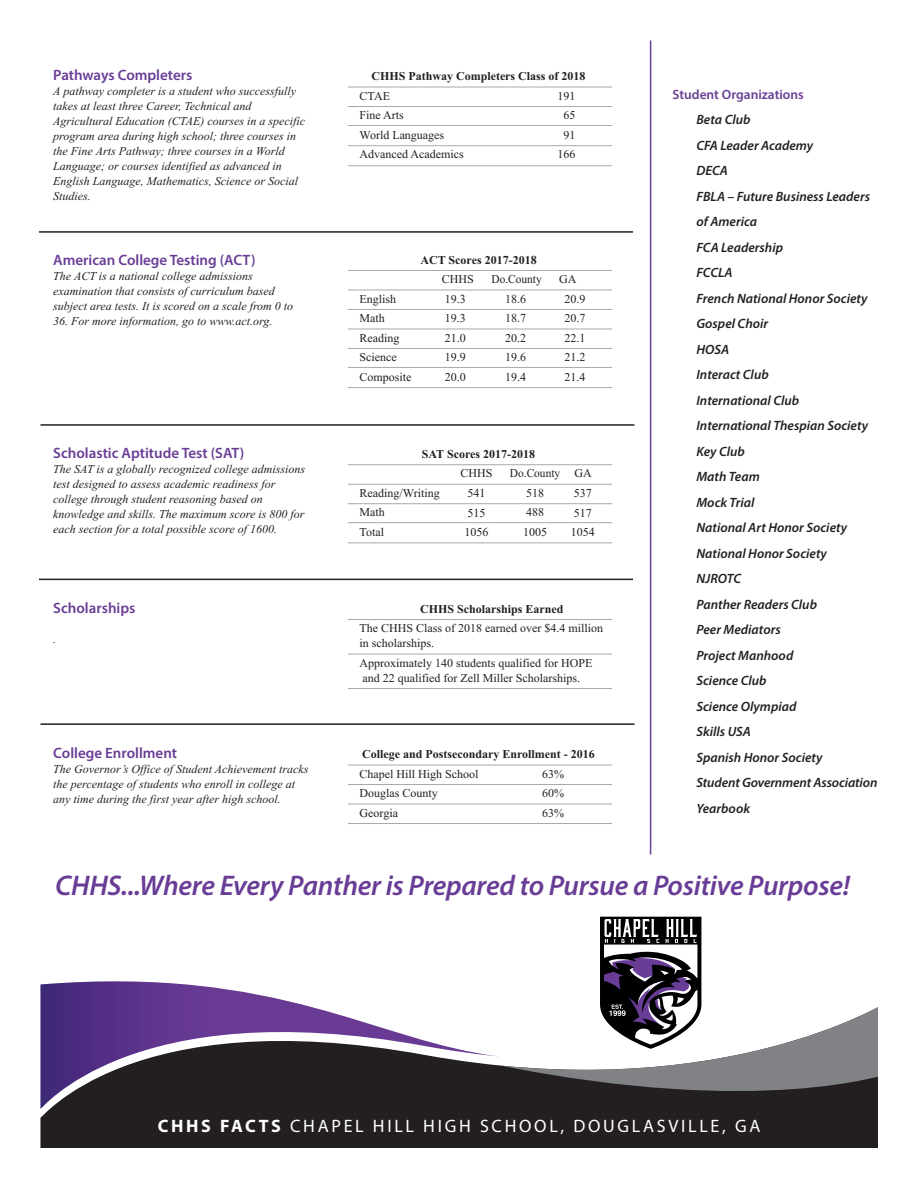
<style>
.page{position:relative;width:918px;height:1188px;background:#fff}
.page>*{position:absolute;margin:0;border:0;box-sizing:border-box;transform-origin:0 0}
.t1{font:italic 600 28.5px "Myriad Pro";letter-spacing:-.01em;color:#693d96}
.t2{font:18px "Myriad Pro";letter-spacing:.15em;color:#fff}
.t3{font:600 15px "Myriad Pro";color:#693d96}
.t4{font:italic 600 13.5px/25.5px "Myriad Pro";color:#231f20}
.t5{font:600 13.5px "Myriad Pro";color:#693d96}
.t6{font:italic 12px/15px "Times New Roman";color:#231f20}
.t7{font:12px/15px "Times New Roman";color:#231f20}
.t8{font:700 12px "Times New Roman";color:#231f20}
.t9{font:12px "Times New Roman";color:#231f20;scale:.95 1}
.s1{font-weight:700}
</style>
<div class="page">
<div style="left:40px;top:1111px;width:838px;height:36px;background:#231f20"></div>
<svg style="left:500px;top:1007px;width:378px;height:111px"></svg>
<svg style="left:40px;top:981px;width:460px;height:130px"></svg>
<hr style="left:348px;top:87px;width:264px;height:1px;background:#a8a9ad">
<hr style="left:348px;top:106px;width:264px;height:1px;background:#a8a9ad">
<hr style="left:348px;top:125px;width:264px;height:1px;background:#a8a9ad">
<hr style="left:348px;top:145px;width:264px;height:1px;background:#a8a9ad">
<hr style="left:348px;top:165px;width:264px;height:1px;background:#a8a9ad">
<hr style="left:348px;top:270px;width:264px;height:1px;background:#a8a9ad">
<hr style="left:348px;top:290px;width:264px;height:1px;background:#a8a9ad">
<hr style="left:348px;top:309px;width:264px;height:1px;background:#a8a9ad">
<hr style="left:348px;top:329px;width:264px;height:1px;background:#a8a9ad">
<hr style="left:348px;top:348px;width:264px;height:1px;background:#a8a9ad">
<hr style="left:348px;top:367px;width:264px;height:1px;background:#a8a9ad">
<hr style="left:348px;top:387px;width:264px;height:1px;background:#a8a9ad">
<hr style="left:348px;top:464px;width:264px;height:1px;background:#a8a9ad">
<hr style="left:348px;top:484px;width:264px;height:1px;background:#a8a9ad">
<hr style="left:348px;top:503px;width:264px;height:1px;background:#a8a9ad">
<hr style="left:348px;top:522px;width:264px;height:1px;background:#a8a9ad">
<hr style="left:348px;top:543px;width:264px;height:1px;background:#a8a9ad">
<hr style="left:348px;top:619px;width:264px;height:1px;background:#a8a9ad">
<hr style="left:348px;top:654px;width:264px;height:1px;background:#a8a9ad">
<hr style="left:348px;top:688px;width:264px;height:1px;background:#a8a9ad">
<hr style="left:348px;top:765px;width:264px;height:1px;background:#a8a9ad">
<hr style="left:348px;top:784px;width:264px;height:1px;background:#a8a9ad">
<hr style="left:348px;top:804px;width:264px;height:1px;background:#a8a9ad">
<hr style="left:348px;top:823px;width:264px;height:1px;background:#a8a9ad">
<hr style="left:39px;top:231px;width:594px;height:2px;background:#231f20">
<hr style="left:39px;top:579px;width:594px;height:1px;background:#231f20">
<hr style="left:40px;top:723px;width:595px;height:2px;background:#231f20">
<hr style="left:40px;top:424px;width:595px;height:2px;background:#231f20">
<hr style="left:650px;top:41px;width:1px;height:814px;background:#693d96">
<svg style="left:598px;top:916px;width:105px;height:134px"></svg>
<p class="t3" style="left:53px;top:70px;width:141px">Pathways Completers</p>
<p class="t6" style="left:53px;top:84px;width:253px">A pathway completer is a student who successfully takes at least three Career, Technical and Agricultural Education (CTAE) courses in a specific program area during high school; three courses in the Fine Arts Pathway; three courses in a World Language; or courses identified as advanced in English Language, Mathematics, Science or Social Studies.</p>
<p class="t3" style="left:53px;top:254px;width:204px">American College Testing (ACT)</p>
<p class="t6" style="left:53px;top:268px;width:241px">The ACT is a national college admissions examination that consists of curriculum based subject area tests. It is scored on a scale from 0 to</p>
<p class="t6" style="left:53px;top:313px;width:221px">36. For more information, go to www.act.org.</p>
<p class="t3" style="left:53px;top:448px;width:193px">Scholastic Aptitude Test (SAT)</p>
<p class="t6" style="left:53px;top:462px;width:253px">The SAT is a globally recognized college admissions test designed to assess academic readiness for college through student reasoning based on knowledge and skills. The maximum score is 800 for each section for a total possible score of 1600.</p>
<p class="t3" style="left:53px;top:602px;width:84px">Scholarships</p>
<p class="t6" style="left:53px;top:631px;width:4px">.</p>
<p class="t3" style="left:53px;top:748px;width:125px">College Enrollment</p>
<p class="t6" style="left:53px;top:762px;width:257px">The Governor’s Office of Student Achievement tracks the percentage of students who enroll in college at any time during the first year after high school.</p>
<p class="t8" style="left:371px;top:69px;width:216px">CHHS Pathway Completers Class of 2018</p>
<p class="t7" style="left:360px;top:88px;width:32px">CTAE</p>
<p class="t7" style="left:558px;top:88px;width:19px">191</p>
<p class="t7" style="left:360px;top:107px;width:46px">Fine Arts</p>
<p class="t7" style="left:564px;top:107px;width:13px">65</p>
<p class="t7" style="left:360px;top:127px;width:86px">World Languages</p>
<p class="t7" style="left:564px;top:127px;width:13px">91</p>
<p class="t7" style="left:360px;top:146px;width:106px">Advanced Academics</p>
<p class="t7" style="left:558px;top:146px;width:19px">166</p>
<p class="t8" style="left:420px;top:253px;width:118px">ACT Scores 2017-2018</p>
<p class="t7" style="left:442px;top:271px;width:34px">CHHS</p>
<p class="t9" style="left:491px;top:272px;width:55px">Do.County</p>
<p class="t7" style="left:559px;top:271px;width:19px">GA</p>
<p class="t7" style="left:360px;top:291px;width:38px">English</p>
<p class="t7" style="left:445px;top:291px;width:23px">19.3</p>
<p class="t7" style="left:505px;top:291px;width:22px">18.6</p>
<p class="t7" style="left:564px;top:291px;width:22px">20.9</p>
<p class="t7" style="left:360px;top:310px;width:27px">Math</p>
<p class="t7" style="left:445px;top:310px;width:22px">19.3</p>
<p class="t7" style="left:505px;top:311px;width:22px">18.7</p>
<p class="t7" style="left:564px;top:311px;width:22px">20.7</p>
<p class="t7" style="left:360px;top:330px;width:41px">Reading</p>
<p class="t7" style="left:445px;top:330px;width:23px">21.0</p>
<p class="t7" style="left:505px;top:330px;width:22px">20.2</p>
<p class="t7" style="left:564px;top:330px;width:22px">22.1</p>
<p class="t7" style="left:360px;top:349px;width:39px">Science</p>
<p class="t7" style="left:445px;top:350px;width:23px">19.9</p>
<p class="t7" style="left:505px;top:350px;width:22px">19.6</p>
<p class="t7" style="left:564px;top:350px;width:22px">21.2</p>
<p class="t7" style="left:360px;top:369px;width:54px">Composite</p>
<p class="t7" style="left:445px;top:369px;width:22px">20.0</p>
<p class="t7" style="left:505px;top:369px;width:22px">19.4</p>
<p class="t7" style="left:564px;top:369px;width:22px">21.4</p>
<p class="t8" style="left:422px;top:447px;width:115px">SAT Scores 2017-2018</p>
<p class="t7" style="left:461px;top:466px;width:34px">CHHS</p>
<p class="t9" style="left:510px;top:466px;width:88px">Do.County GA</p>
<p class="t7" style="left:360px;top:485px;width:82px">Reading/Writing</p>
<p class="t7" style="left:468px;top:485px;width:19px">541</p>
<p class="t7" style="left:526px;top:485px;width:20px">518</p>
<p class="t7" style="left:574px;top:485px;width:20px">537</p>
<p class="t7" style="left:360px;top:505px;width:27px">Math</p>
<p class="t7" style="left:468px;top:505px;width:19px">515</p>
<p class="t7" style="left:526px;top:505px;width:19px">488</p>
<p class="t7" style="left:574px;top:505px;width:20px">517</p>
<p class="t7" style="left:360px;top:524px;width:26px">Total</p>
<p class="t7" style="left:465px;top:524px;width:25px">1056</p>
<p class="t7" style="left:523px;top:524px;width:26px">1005</p>
<p class="t7" style="left:571px;top:524px;width:26px">1054</p>
<p class="t8" style="left:420px;top:601px;width:145px">CHHS Scholarships Earned</p>
<p class="t7" style="left:360px;top:620px;width:245px">The CHHS Class of 2018 earned over $4.4 million in scholarships.</p>
<p class="t7" style="left:360px;top:655px;width:234px">Approximately 140 students qualified for HOPE and 22 qualified for Zell Miller Scholarships.</p>
<p class="t8" style="left:362px;top:747px;width:234px">College and Postsecondary Enrollment - 2016</p>
<p class="t7" style="left:360px;top:766px;width:121px">Chapel Hill High School</p>
<p class="t7" style="left:542px;top:766px;width:23px">63%</p>
<p class="t7" style="left:360px;top:785px;width:80px">Douglas County</p>
<p class="t7" style="left:542px;top:785px;width:23px">60%</p>
<p class="t7" style="left:360px;top:805px;width:40px">Georgia</p>
<p class="t7" style="left:542px;top:805px;width:23px">63%</p>
<p class="t5" style="left:672px;top:89px;width:133px">Student Organizations</p>
<p class="t4" style="left:696px;top:108px;width:182px">Beta Club<br>CFA Leader Academy<br>DECA<br>FBLA – Future Business Leaders of America<br>FCA Leadership<br>FCCLA<br>French National Honor Society<br>Gospel Choir<br>HOSA<br>Interact Club<br>International Club<br>International Thespian Society<br>Key Club<br>Math Team<br>Mock Trial<br>National Art Honor Society<br>National Honor Society<br>NJROTC<br>Panther Readers Club<br>Peer Mediators<br>Project Manhood<br>Science Club<br>Science Olympiad<br>Skills USA<br>Spanish Honor Society<br>Student Government Association<br>Yearbook</p>
<h1 class="t1" style="left:55px;top:875px;width:796px">CHHS...Where Every Panther is Prepared to Pursue a Positive Purpose!</h1>
<h2 class="t2" style="left:158px;top:1119px;width:604px"><span class="s1">CHHS FACTS</span> CHAPEL HILL HIGH SCHOOL, DOUGLASVILLE, GA</h2>
</div>
